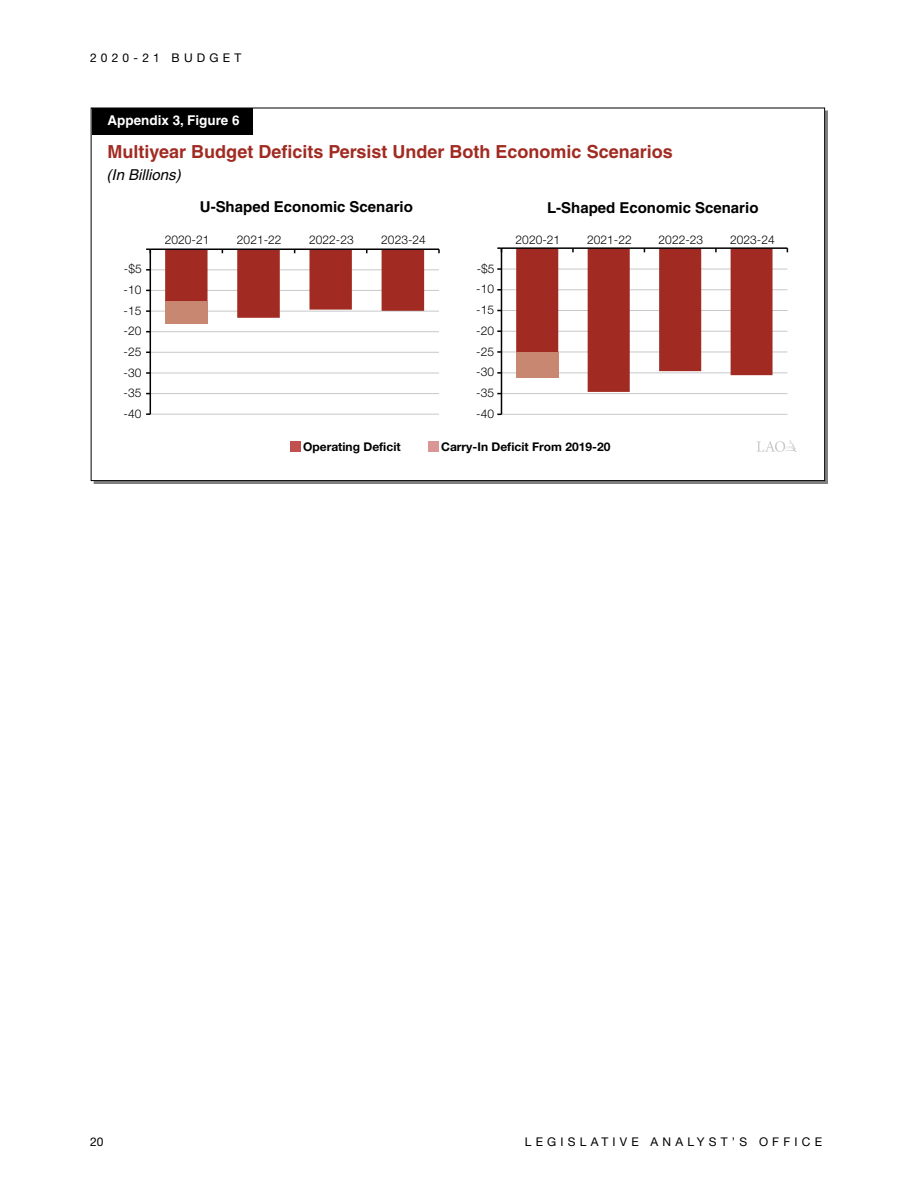
<style>
.page{position:relative;width:918px;height:1188px;background:#fff}
.page>*{position:absolute;margin:0;border:0;box-sizing:border-box;transform-origin:0 0}
.t1{font:700 18px "Helvetica";color:#a12b22}
.t2{font:700 15px "Helvetica";color:#000}
.t3{font:italic 15px "Helvetica";color:#000}
.t4{font:700 13.5px "Helvetica";color:#fff}
.t5{font:300 12px "Helvetica Neue LT";color:#000}
.t6{font:700 12px "Helvetica Neue LT";color:#000}
.t7{font:12px "Helvetica Neue LT";letter-spacing:.35em;color:#000}
</style>
<div class="page">
<svg style="left:757px;top:440px;width:40px;height:12px"></svg>
<hr style="left:150px;top:270px;width:289px;height:1px;background:#c7c8ca">
<hr style="left:150px;top:290px;width:289px;height:1px;background:#c7c8ca">
<hr style="left:150px;top:311px;width:289px;height:1px;background:#c7c8ca">
<hr style="left:150px;top:331px;width:289px;height:1px;background:#c7c8ca">
<hr style="left:150px;top:352px;width:289px;height:1px;background:#c7c8ca">
<hr style="left:150px;top:373px;width:289px;height:1px;background:#c7c8ca">
<hr style="left:150px;top:393px;width:289px;height:1px;background:#c7c8ca">
<hr style="left:150px;top:414px;width:289px;height:1px;background:#c7c8ca">
<div style="left:165px;top:301px;width:43px;height:23px;background:#c78771"></div>
<hr style="left:150px;top:249px;width:1px;height:165px;background:#000">
<hr style="left:150px;top:248px;width:289px;height:2px;background:#000">
<svg style="left:165px;top:250px;width:259px;height:68px"></svg>
<svg style="left:146px;top:248px;width:5px;height:5px"></svg>
<div style="left:290px;top:442px;width:11px;height:10px;background:#c1514e"></div>
<div style="left:428px;top:442px;width:11px;height:10px;background:#da9694"></div>
<hr style="left:501px;top:269px;width:286px;height:1px;background:#c7c8ca">
<hr style="left:501px;top:290px;width:286px;height:1px;background:#c7c8ca">
<hr style="left:501px;top:310px;width:286px;height:1px;background:#c7c8ca">
<hr style="left:501px;top:331px;width:286px;height:1px;background:#c7c8ca">
<hr style="left:501px;top:352px;width:286px;height:1px;background:#c7c8ca">
<hr style="left:501px;top:373px;width:286px;height:1px;background:#c7c8ca">
<hr style="left:501px;top:393px;width:286px;height:1px;background:#c7c8ca">
<hr style="left:501px;top:414px;width:286px;height:1px;background:#c7c8ca">
<hr style="left:501px;top:248px;width:1px;height:166px;background:#000">
<hr style="left:501px;top:247px;width:286px;height:2px;background:#000">
<svg style="left:516px;top:248px;width:257px;height:144px"></svg>
<svg style="left:497px;top:247px;width:5px;height:5px"></svg>
<div style="left:92px;top:108px;width:160px;height:26px;background:#000"></div>
<p class="t7" style="left:90px;top:50px;width:153px">2020-21 BUDGET</p>
<p class="t4" style="left:107px;top:112px;width:134px">Appendix 3, Figure 6</p>
<h1 class="t1" style="left:107px;top:141px;width:567px">Multiyear Budget Deficits Persist Under Both Economic Scenarios</h1>
<p class="t3" style="left:107px;top:166px;width:76px">(In Billions)</p>
<p class="t2" style="left:200px;top:198px;width:215px">U-Shaped Economic Scenario</p>
<p class="t2" style="left:547px;top:198px;width:213px">L-Shaped Economic Scenario</p>
<p class="t5" style="left:165px;top:232px;width:46px">2020-21</p>
<p class="t5" style="left:237px;top:232px;width:46px">2021-22</p>
<p class="t5" style="left:309px;top:232px;width:46px">2022-23</p>
<p class="t5" style="left:381px;top:232px;width:46px">2023-24</p>
<p class="t5" style="left:516px;top:233px;width:46px">2020-21</p>
<p class="t5" style="left:587px;top:233px;width:46px">2021-22</p>
<p class="t5" style="left:659px;top:233px;width:46px">2022-23</p>
<p class="t5" style="left:730px;top:233px;width:46px">2023-24</p>
<p class="t5" style="left:124px;top:262px;width:19px">-$5</p>
<p class="t5" style="left:477px;top:261px;width:19px">-$5</p>
<p class="t5" style="left:123px;top:282px;width:19px">-10</p>
<p class="t5" style="left:476px;top:282px;width:19px">-10</p>
<p class="t5" style="left:123px;top:303px;width:19px">-15</p>
<p class="t5" style="left:476px;top:302px;width:19px">-15</p>
<p class="t5" style="left:123px;top:324px;width:19px">-20</p>
<p class="t5" style="left:476px;top:323px;width:19px">-20</p>
<p class="t5" style="left:123px;top:344px;width:19px">-25</p>
<p class="t5" style="left:476px;top:344px;width:19px">-25</p>
<p class="t5" style="left:123px;top:365px;width:19px">-30</p>
<p class="t5" style="left:476px;top:365px;width:19px">-30</p>
<p class="t5" style="left:123px;top:386px;width:19px">-35</p>
<p class="t5" style="left:476px;top:386px;width:19px">-35</p>
<p class="t5" style="left:123px;top:406px;width:19px">-40</p>
<p class="t5" style="left:476px;top:406px;width:19px">-40</p>
<p class="t6" style="left:303px;top:439px;width:99px">Operating Deficit</p>
<p class="t6" style="left:441px;top:439px;width:171px">Carry-In Deficit From 2019-20</p>
<p class="t7" style="left:90px;top:1134px;width:15px">20</p>
<p class="t7" style="left:525px;top:1134px;width:299px">LEGISLATIVE ANALYST’S OFFICE</p>
</div>
